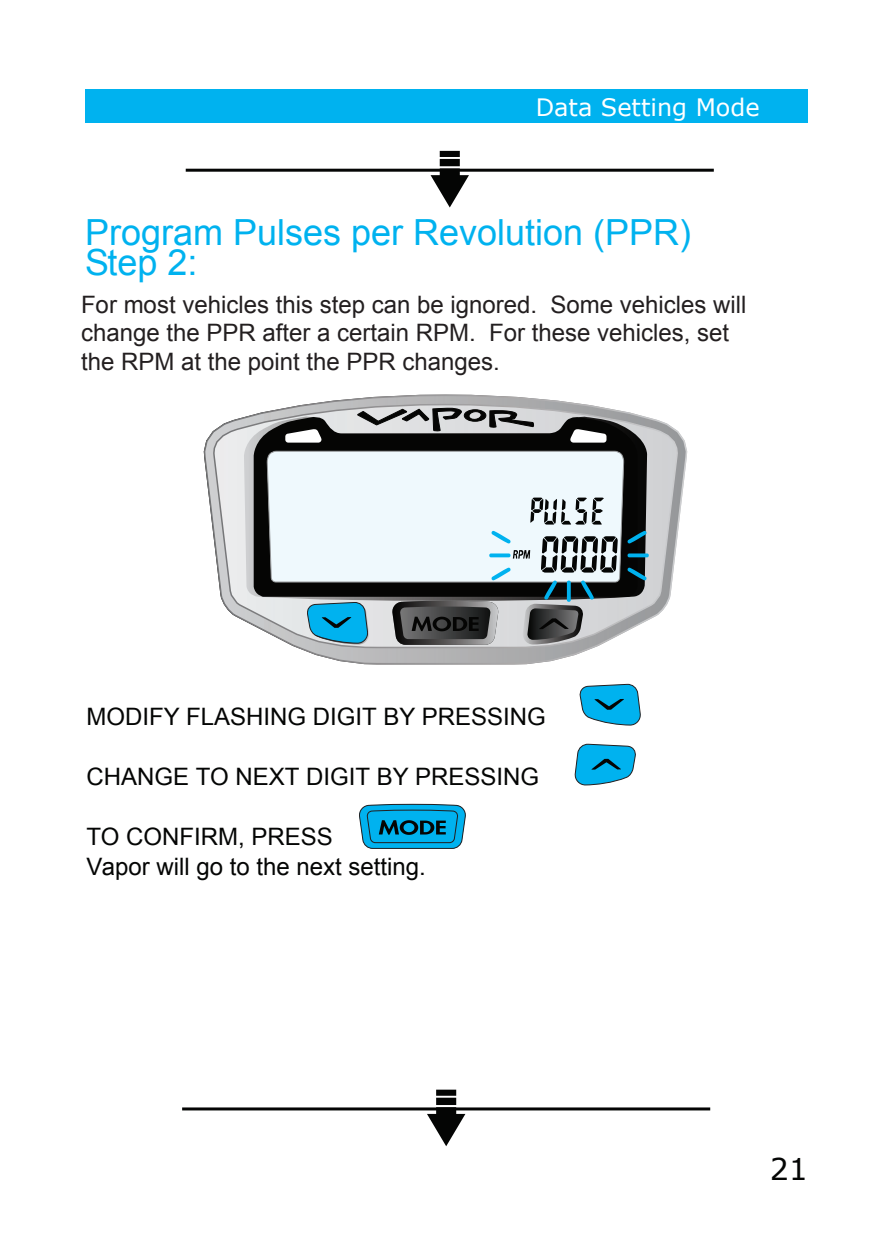
<style>
.page{position:relative;width:891px;height:1233px;background:#fff}
.page>*{position:absolute;margin:0;border:0;box-sizing:border-box;transform-origin:0 0}
.t1{font:36px/30px "Arial";color:#00b2ef}
.t2{font:30px "Verdana";color:#040504}
.t3{font:24px/28.8px "Arial";color:#231f20}
.t4{font:24px/30px "Arial";color:#040504}
.t5{font:24px "Verdana";color:#fff}
</style>
<div class="page">
<svg style="left:204px;top:398px;width:483px;height:266px"></svg>
<svg style="left:244px;top:416px;width:403px;height:185px;background:#98999a"></svg>
<svg style="left:357px;top:395px;width:178px;height:21px;background:#a6a6a7"></svg>
<svg style="left:254px;top:416px;width:384px;height:181px;background:#565656"></svg>
<svg style="left:267px;top:429px;width:357px;height:182px"></svg>
<div style="left:85px;top:90px;width:723px;height:33px;background:#00b2ef"></div>
<svg style="left:628px;top:531px;width:21px;height:49px"></svg>
<svg style="left:530px;top:498px;width:74px;height:27px"></svg>
<svg style="left:392px;top:531px;width:226px;height:114px"></svg>
<hr style="left:186px;top:169px;width:528px;height:3px;background:#040504">
<svg style="left:431px;top:151px;width:38px;height:57px"></svg>
<hr style="left:182px;top:1107px;width:528px;height:3px;background:#040504">
<svg style="left:427px;top:1090px;width:38px;height:56px"></svg>
<svg style="left:580px;top:684px;width:61px;height:41px;background:#27acd9"></svg>
<svg style="left:307px;top:602px;width:63px;height:43px;background:#2da8d2"></svg>
<svg style="left:575px;top:744px;width:61px;height:41px;background:#27acd9"></svg>
<svg style="left:359px;top:804px;width:107px;height:45px;background:#1294c1"></svg>
<p class="t5" style="left:536px;top:90px;width:226px">Data Setting Mode</p>
<h1 class="t1" style="left:85px;top:218px;width:608px">Program Pulses per Revolution (PPR)<br>Step 2:</h1>
<p class="t3" style="left:81px;top:290px;width:667px">For most vehicles this step can be ignored. Some vehicles will change the PPR after a certain RPM. For these vehicles, set the RPM at the point the PPR changes.</p>
<p class="t4" style="left:87px;top:702px;width:461px">MODIFY FLASHING DIGIT BY PRESSING</p>
<p class="t4" style="left:87px;top:762px;width:454px">CHANGE TO NEXT DIGIT BY PRESSING</p>
<p class="t4" style="left:87px;top:822px;width:341px">TO CONFIRM, PRESS<br>Vapor will go to the next setting.</p>
<p class="t2" style="left:770px;top:1148px;width:40px">21</p>
</div>
